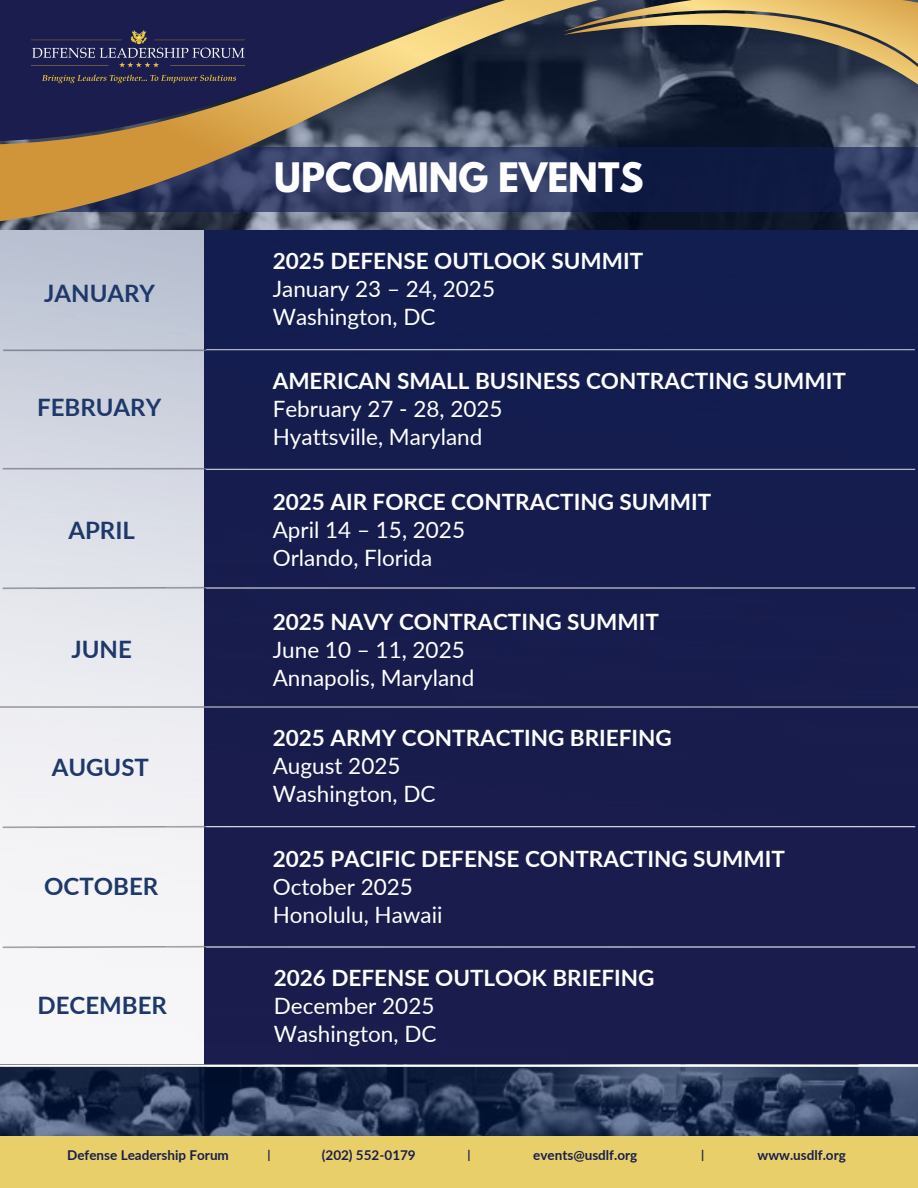
<style>
.page{position:relative;width:918px;height:1188px;background:#fff}
.page>*{position:absolute;margin:0;border:0;box-sizing:border-box;transform-origin:0 0}
.t1{font:700 36px "League Spartan";color:#fff}
.t2{font:700 24px "Lato";color:#1f386a}
.t3{font:700 22.5px/28.2px "Lato";color:#fff}
.t4{font:22.5px/28.2px "Lato";color:#fff}
.t5{font:700 13.5px "Lato";color:#1a1d4d}
.t6{font:700 12px "Lato";color:#1a1d4d}
.s1{font-weight:700}
.s2{font-weight:400}
</style>
<div class="page">
<img style="left:0;top:222px;width:918px;height:843px">
<svg style="left:0;top:141px;width:918px;height:81px"></svg>
<svg style="left:0;top:0;width:918px;height:141px"></svg>
<svg style="left:563px;top:0;width:355px;height:87px"></svg>
<img style="left:0;top:1067px;width:918px;height:69px">
<img style="left:32px;top:31px;width:212px;height:54px">
<div style="left:0;top:1136px;width:918px;height:52px;background:#e8cf6a"></div>
<h3 class="t2" style="left:44px;top:278px;width:112px">JANUARY</h3>
<h3 class="t2" style="left:37px;top:393px;width:126px">FEBRUARY</h3>
<h2 class="t2" style="left:68px;top:515px;width:68px">APRIL</h2>
<h3 class="t2" style="left:71px;top:634px;width:62px">JUNE</h3>
<h2 class="t2" style="left:52px;top:753px;width:99px">AUGUST</h2>
<h2 class="t2" style="left:44px;top:871px;width:116px">OCTOBER</h2>
<h3 class="t2" style="left:37px;top:990px;width:131px">DECEMBER</h3>
<p class="t1" style="left:274px;top:160px;width:371px">UPCOMING EVENTS</p>
<p class="t4" style="left:273px;top:246px;width:372px"><span class="s1">2025 DEFENSE OUTLOOK SUMMIT<br></span>January 23 – 24, 2025<br>Washington, DC</p>
<p class="t3" style="left:273px;top:366px;width:575px">AMERICAN SMALL BUSINESS CONTRACTING SUMMIT<br><span class="s2">February 27 - 28, 2025<br>Hyattsville, Maryland</span></p>
<p class="t4" style="left:273px;top:487px;width:440px"><span class="s1">2025 AIR FORCE CONTRACTING SUMMIT<br></span>April 14 – 15, 2025<br>Orlando, Florida</p>
<h1 class="t4" style="left:273px;top:607px;width:388px"><span class="s1">2025 NAVY CONTRACTING SUMMIT<br></span>June 10 – 11, 2025<br>Annapolis, Maryland</h1>
<h2 class="t3" style="left:273px;top:723px;width:401px">2025 ARMY CONTRACTING BRIEFING<br><span class="s2">August 2025<br>Washington, DC</span></h2>
<h3 class="t3" style="left:273px;top:844px;width:514px">2025 PACIFIC DEFENSE CONTRACTING SUMMIT<br><span class="s2">October 2025<br>Honolulu, Hawaii</span></h3>
<h2 class="t3" style="left:274px;top:963px;width:382px">2026 DEFENSE OUTLOOK BRIEFING<br><span class="s2">December 2025<br>Washington, DC</span></h2>
<h2 class="t5" style="left:67px;top:1147px;width:163px">Defense Leadership Forum</h2>
<h3 class="t6" style="left:268px;top:1147px;width:5px">|</h3>
<h2 class="t5" style="left:322px;top:1147px;width:96px">(202) 552-0179</h2>
<h3 class="t6" style="left:467px;top:1147px;width:5px">|</h3>
<p class="t5" style="left:533px;top:1147px;width:106px">events@usdlf.org</p>
<p class="t6" style="left:701px;top:1147px;width:5px">|</p>
<p class="t5" style="left:758px;top:1147px;width:90px">www.usdlf.org</p>
</div>
